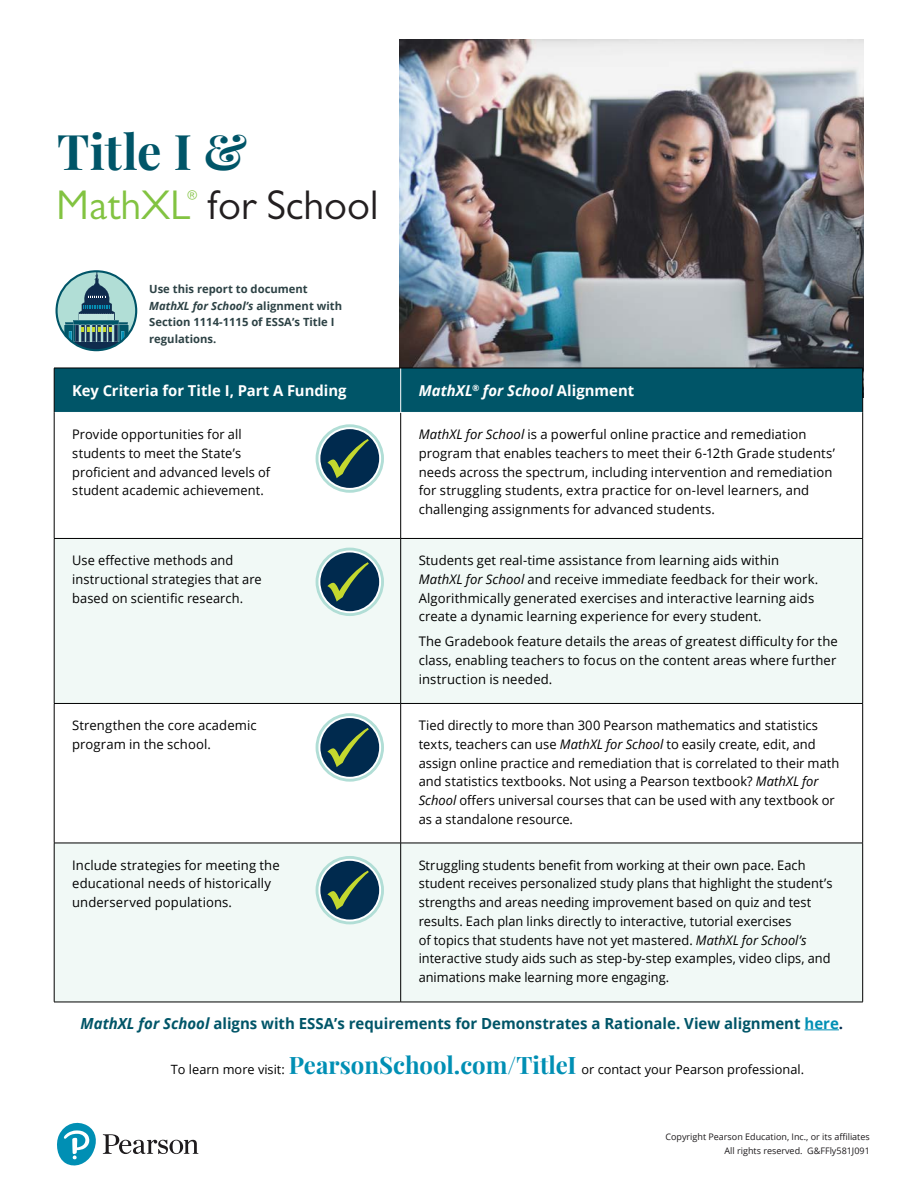
<style>
.page{position:relative;width:918px;height:1188px;background:#fff}
.page>*{position:absolute;margin:0;border:0;box-sizing:border-box;transform-origin:0 0}
.t1{font:700 48.9px "Playfair Display";letter-spacing:.005em;color:#005568}
.t2{font:41.7px "Gill Sans MT Pro";color:#231f20}
.t3{font:700 15.3px "Open Sans";color:#005568}
.t4{font:700 15px "Open Sans";color:#fff}
.t5{font:italic 700 15px "Open Sans";color:#fff}
.t6{font:13.2px/18.8px "Open Sans";letter-spacing:.005em;color:#000}
.t7{font:12.75px "Open Sans";color:#000}
.t8{font:12.75px "Gill Sans MT Pro";color:#82c341}
.t9{font:700 11.25px/16.5px "Open Sans";color:#2d4245}
.t10{font:9px/13.5px "Open Sans";color:#1e1b1d;text-align:right}
.s1{color:#82c341}
.s2{font-style:italic}
.s3{font-style:normal}
.s4{color:#008fb4}
.s5{color:#002a4e}
.s6{font-family:"Playfair Display";font-weight:700;font-size:24px;color:#008fb4}
</style>
<div class="page">
<svg style="left:57px;top:1122px;width:141px;height:44px"></svg>
<hr style="left:805px;top:1029px;width:34px;height:1px;background:#008fb4">
<img style="left:400px;top:40px;width:464px;height:358px">
<svg style="left:57px;top:271px;width:79px;height:79px"></svg>
<svg style="left:64px;top:271px;width:65px;height:71px;background:#77a2a7"></svg>
<svg style="left:70px;top:342px;width:53px;height:8px"></svg>
<div style="left:56px;top:270px;width:81px;height:81px;border:2px solid #005568;border-radius:50%"></div>
<div style="left:55px;top:369px;width:807px;height:43px;background:#005568"></div>
<div style="left:55px;top:539px;width:807px;height:164px;background:#f1f9f6"></div>
<div style="left:55px;top:844px;width:807px;height:158px;background:#f1f9f6"></div>
<hr style="left:400px;top:368px;width:1px;height:44px;background:#fff">
<hr style="left:400px;top:413px;width:1px;height:125px;background:#000">
<hr style="left:400px;top:539px;width:1px;height:164px;background:#000">
<hr style="left:400px;top:704px;width:1px;height:139px;background:#000">
<hr style="left:400px;top:843px;width:1px;height:159px;background:#000">
<hr style="left:54px;top:538px;width:347px;height:1px;background:#000">
<hr style="left:401px;top:538px;width:462px;height:1px;background:#000">
<hr style="left:54px;top:703px;width:347px;height:1px;background:#000">
<hr style="left:401px;top:703px;width:462px;height:1px;background:#000">
<hr style="left:54px;top:368px;width:347px;height:1px;background:#000">
<hr style="left:54px;top:368px;width:1px;height:44px;background:#000">
<hr style="left:401px;top:368px;width:462px;height:1px;background:#000">
<hr style="left:862px;top:368px;width:1px;height:44px;background:#000">
<hr style="left:54px;top:412px;width:1px;height:126px;background:#000">
<hr style="left:862px;top:412px;width:1px;height:126px;background:#000">
<hr style="left:54px;top:539px;width:1px;height:164px;background:#000">
<hr style="left:862px;top:539px;width:1px;height:164px;background:#000">
<hr style="left:54px;top:704px;width:1px;height:139px;background:#000">
<hr style="left:862px;top:704px;width:1px;height:139px;background:#000">
<hr style="left:54px;top:843px;width:347px;height:1px;background:#000">
<hr style="left:54px;top:843px;width:1px;height:159px;background:#000">
<hr style="left:401px;top:843px;width:462px;height:1px;background:#000">
<hr style="left:862px;top:843px;width:1px;height:159px;background:#000">
<hr style="left:54px;top:1002px;width:347px;height:1px;background:#000">
<hr style="left:401px;top:1002px;width:462px;height:1px;background:#000">
<svg style="left:316px;top:424px;width:68px;height:192px"></svg>
<svg style="left:316px;top:713px;width:68px;height:69px"></svg>
<svg style="left:316px;top:856px;width:68px;height:68px"></svg>
<h1 class="t1" style="left:57px;top:121px;width:192px">Title I &amp;</h1>
<h2 class="t2" style="left:56px;top:181px;width:324px"><span class="s1">MathXL</span> for School</h2>
<p class="t8" style="left:187px;top:187px;width:11px">®</p>
<p class="t9" style="left:149px;top:281px;width:194px">Use this report to document<br><span class="s2">MathXL for School’s</span> alignment with<br>Section 1114-1115 of ESSA’s Title I regulations.</p>
<p class="t4" style="left:72px;top:380px;width:276px">Key Criteria for Title I, Part A Funding</p>
<p class="t5" style="left:419px;top:380px;width:217px">MathXL<sup>®</sup> for School <span class="s3">Alignment</span></p>
<p class="t6" style="left:72px;top:425px;width:200px">Provide opportunities for all students to meet the State’s proficient and advanced levels of student academic achievement.</p>
<p class="t6" style="left:419px;top:425px;width:418px"><span class="s2">MathXL for School</span> is a powerful online practice and remediation program that enables teachers to meet their 6-12th Grade students’ needs across the spectrum, including intervention and remediation for struggling students, extra practice for on-level learners, and challenging assignments for advanced students.</p>
<p class="t6" style="left:72px;top:551px;width:191px">Use effective methods and instructional strategies that are based on scientific research.</p>
<p class="t6" style="left:419px;top:551px;width:401px">Students get real-time assistance from learning aids within <span class="s2">MathXL for School</span> and receive immediate feedback for their work.<br>Algorithmically generated exercises and interactive learning aids create a dynamic learning experience for every student.</p>
<p class="t6" style="left:419px;top:632px;width:421px;text-align:justify">The Gradebook feature details the areas of greatest difficulty for the class, enabling teachers to focus on the content areas where further instruction is needed.</p>
<p class="t6" style="left:72px;top:716px;width:186px">Strengthen the core academic program in the school.</p>
<p class="t6" style="left:419px;top:716px;width:422px">Tied directly to more than 300 Pearson mathematics and statistics texts, teachers can use <span class="s2">MathXL for School</span> to easily create, edit, and assign online practice and remediation that is correlated to their math and statistics textbooks. Not using a Pearson textbook? <span class="s2">MathXL for School</span> offers universal courses that can be used with any textbook or as a standalone resource.</p>
<p class="t6" style="left:72px;top:855px;width:209px">Include strategies for meeting the educational needs of historically underserved populations.</p>
<p class="t6" style="left:419px;top:855px;width:415px">Struggling students benefit from working at their own pace. Each student receives personalized study plans that highlight the student’s strengths and areas needing improvement based on quiz and test results. Each plan links directly to interactive, tutorial exercises<br>of topics that students have not yet mastered. <span class="s2">MathXL for School’s </span>interactive study aids such as step-by-step examples, video clips, and animations make learning more engaging.</p>
<p class="t3" style="left:81px;top:1012px;width:764px"><span class="s2">MathXL for School</span> aligns with ESSA’s requirements for Demonstrates a Rationale. View alignment <span class="s4">here</span><span class="s5">.</span></p>
<p class="t7" style="left:171px;top:1061px;width:635px">To learn more visit: <span class="s6">PearsonSchool.com/TitleI</span> or contact your Pearson professional.</p>
<p class="t10" style="left:665px;top:1130px;width:206px">Copyright Pearson Education, Inc., or its affiliates<br>All rights reserved. G&amp;FFly581J091</p>
</div>
